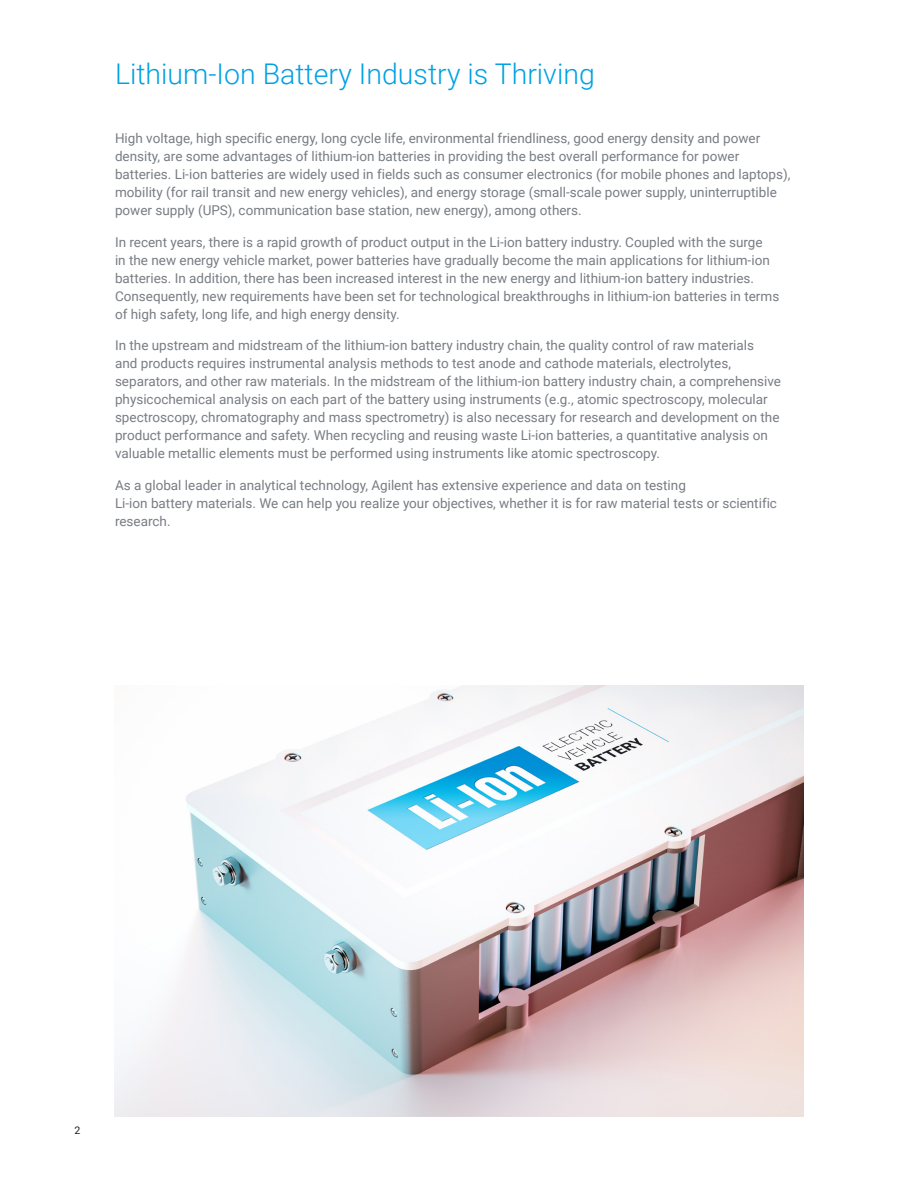
<style>
.page{position:relative;width:918px;height:1188px;background:#fff}
.page>*{position:absolute;margin:0;border:0;box-sizing:border-box;transform-origin:0 0}
.BROCHURE_int_head_bl{font:300 28.5px "Roboto";color:#00a1e3}
.BROCHURE_paragraph_g{font:13.5px/18px "Roboto";color:#787d83}
.t1{font:10.5px "Roboto";color:#231f20}
</style>
<div class="page">
<img style="left:115px;top:686px;width:688px;height:430px">
<p class="BROCHURE_int_head_bl" style="left:115px;top:54px;width:481px">Lithium-Ion Battery Industry is Thriving</p>
<p class="BROCHURE_paragraph_g" style="left:115px;top:129px;width:677px">High voltage, high specific energy, long cycle life, environmental friendliness, good energy density and power density, are some advantages of lithium-ion batteries in providing the best overall performance for power batteries. Li-ion batteries are widely used in fields such as consumer electronics (for mobile phones and laptops), mobility (for rail transit and new energy vehicles), and energy storage (small-scale power supply, uninterruptible power supply (UPS), communication base station, new energy), among others.</p>
<p class="BROCHURE_paragraph_g" style="left:115px;top:232px;width:666px">In recent years, there is a rapid growth of product output in the Li-ion battery industry. Coupled with the surge<br>in the new energy vehicle market, power batteries have gradually become the main applications for lithium-ion batteries. In addition, there has been increased interest in the new energy and lithium-ion battery industries.<br>Consequently, new requirements have been set for technological breakthroughs in lithium-ion batteries in terms of high safety, long life, and high energy density.</p>
<p class="BROCHURE_paragraph_g" style="left:115px;top:336px;width:668px">In the upstream and midstream of the lithium-ion battery industry chain, the quality control of raw materials<br>and products requires instrumental analysis methods to test anode and cathode materials, electrolytes, separators, and other raw materials. In the midstream of the lithium-ion battery industry chain, a comprehensive physicochemical analysis on each part of the battery using instruments (e.g., atomic spectroscopy, molecular spectroscopy, chromatography and mass spectrometry) is also necessary for research and development on the product performance and safety. When recycling and reusing waste Li-ion batteries, a quantitative analysis on valuable metallic elements must be performed using instruments like atomic spectroscopy.</p>
<p class="BROCHURE_paragraph_g" style="left:115px;top:475px;width:664px">As a global leader in analytical technology, Agilent has extensive experience and data on testing<br>Li-ion battery materials. We can help you realize your objectives, whether it is for raw material tests or scientific research.</p>
<p class="t1" style="left:75px;top:1123px;width:7px">2</p>
</div>
